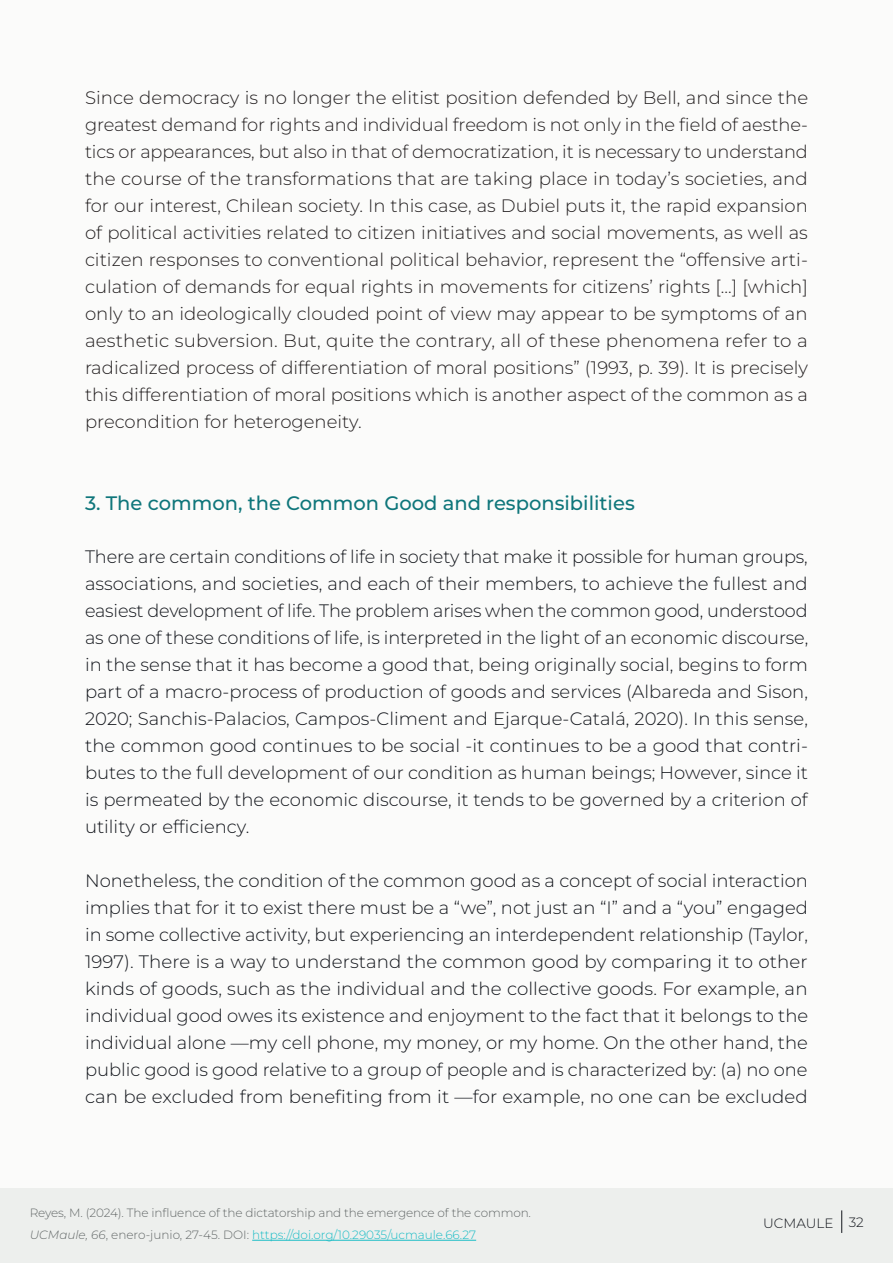
<style>
.page{position:relative;width:893px;height:1263px;background:#fbfbfa}
.page>*{position:absolute;margin:0;border:0;box-sizing:border-box;transform-origin:0 0}
.t1{font:500 19.5px "Montserrat";color:#0f767b}
.t2{font:300 18px/27px "Montserrat";color:#13161c;text-align:justify}
.t3{font:300 18px/27px "Montserrat";color:#231f20;text-align:justify}
.t4{font:300 13.5px "Montserrat";color:#13161c}
.t5{font:300 12px "Montserrat";letter-spacing:-.01em;color:#646969}
.t6{font:300 12px "Montserrat";color:#19bcc6}
.s1{font-style:italic;color:#646969}
.s2{color:#646969}
</style>
<div class="page">
<div style="left:0;top:1188px;width:893px;height:75px;background:#edefed"></div>
<svg style="left:841px;top:1210px;width:1px;height:23px"></svg>
<hr style="left:252px;top:1240px;width:224px;height:1px;background:#19bcc6">
<p class="t3" style="left:85px;top:83px;width:725px">Since democracy is no longer the elitist position defended by Bell, and since the greatest demand for rights and individual freedom is not only in the field of aesthe&shy;tics or appearances, but also in that of democratization, it is necessary to understand the course of the transformations that are taking place in today’s societies, and for our interest, Chilean society. In this case, as Dubiel puts it, the rapid expansion of political activities related to citizen initiatives and social movements, as well as citizen responses to conventional political behavior, represent the “offensive arti&shy;culation of demands for equal rights in movements for citizens’ rights [...] [which] only to an ideologically clouded point of view may appear to be symptoms of an aesthetic subversion. But, quite the contrary, all of these phenomena refer to a radicalized process of differentiation of moral positions” (1993, p. 39). It is precisely this differentiation of moral positions which is another aspect of the common as a precondition for heterogeneity.</p>
<p class="t1" style="left:85px;top:489px;width:551px">3. The common, the Common Good and responsibilities</p>
<p class="t2" style="left:85px;top:542px;width:725px">There are certain conditions of life in society that make it possible for human groups, associations, and societies, and each of their members, to achieve the fullest and easiest development of life. The problem arises when the common good, understood as one of these conditions of life, is interpreted in the light of an economic discourse, in the sense that it has become a good that, being originally social, begins to form part of a macro-process of production of goods and services (Albareda and Sison, 2020; Sanchis-Palacios, Campos-Climent and Ejarque-Catalá, 2020). In this sense, the common good continues to be social -it continues to be a good that contri&shy;butes to the full development of our condition as human beings; However, since it is permeated by the economic discourse, it tends to be governed by a criterion of utility or efficiency.</p>
<p class="t2" style="left:85px;top:866px;width:725px">Nonetheless, the condition of the common good as a concept of social interaction implies that for it to exist there must be a “we”, not just an “I” and a “you” engaged in some collective activity, but experiencing an interdependent relationship (Taylor, 1997). There is a way to understand the common good by comparing it to other kinds of goods, such as the individual and the collective goods. For example, an individual good owes its existence and enjoyment to the fact that it belongs to the individual alone —my cell phone, my money, or my home. On the other hand, the public good is good relative to a group of people and is characterized by: (a) no one can be excluded from benefiting from it —for example, no one can be excluded</p>
<p class="t5" style="left:30px;top:1205px;width:503px">Reyes, M. (2024). The influence of the dictatorship and the emergence of the common.</p>
<p class="t6" style="left:30px;top:1226px;width:448px"><span class="s1">UCMaule, 66</span><span class="s2">, enero-junio, 27-45. DOI:</span> https://doi.org/10.29035/ucmaule.66.27</p>
<p class="t4" style="left:763px;top:1214px;width:102px">UCMAULE 32</p>
</div>
